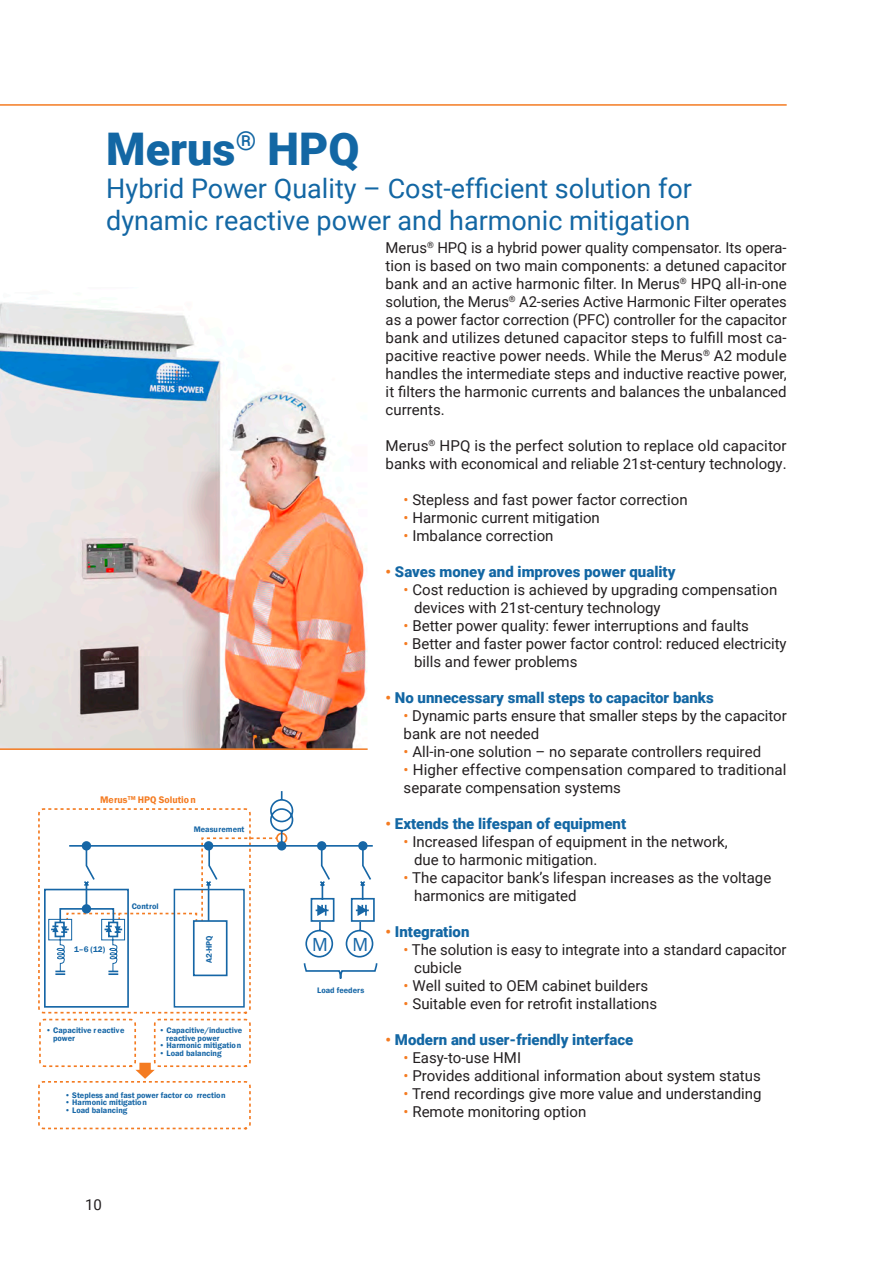
<style>
.page{position:relative;width:893px;height:1263px;background:#fff}
.page>*{position:absolute;margin:0;border:0;box-sizing:border-box;transform-origin:0 0}
.Otsikko_rivi_1{font:900 45px "Roboto";color:#1367a4}
.Otsikko_rivi_2{font:27px/32.4px "Roboto";color:#1367a4}
.t1{font:19.35px "Franklin Gothic";color:#1666a6}
.Sisennetty_leipis{font:15px/18px "Roboto";color:#231f20}
.Leipis{font:15px/18px "Roboto";color:#231f20;text-align:justify}
.Sisennetty_väliotsik{font:900 15px "Roboto";color:#1367a4}
.t2{font:600 9.9px "Franklin Gothic";color:#f47b21}
.t3{font:600 8.25px/7.6px "Franklin Gothic";color:#1666a6}
.s1{color:#f47b21}
</style>
<div class="page">
<img style="left:0;top:302px;width:368px;height:446px">
<svg style="left:38px;top:807px;width:340px;height:323px"></svg>
<hr style="left:0;top:104px;width:787px;height:2px;background:#f47b21">
<hr style="left:0;top:748px;width:368px;height:2px;background:#f47b21">
<p class="Otsikko_rivi_1" style="left:106px;top:118px;width:255px">Merus<sup>®</sup> HPQ</p>
<p class="Otsikko_rivi_2" style="left:106px;top:171px;width:587px">Hybrid Power Quality – Cost-efficient solution for dynamic reactive power and harmonic mitigation</p>
<p class="t2" style="left:100px;top:794px;width:97px">Merus<sup>TM</sup> HPQ Solutio n</p>
<p class="t3" style="left:194px;top:826px;width:52px">Measurement</p>
<p class="t3" style="left:74px;top:945px;width:33px">1–6 (12)</p>
<p class="t3" style="left:132px;top:902px;width:29px">Control</p>
<p class="t3" style="left:206px;top:963px;width:29px;rotate:-90deg">A2-HPQ</p>
<p class="t3" style="left:53px;top:1026px;width:73px;text-indent:-7px">• Capacitive r eactive power</p>
<p class="t3" style="left:166px;top:1026px;width:77px;text-indent:-7px">• Capacitive/inductive reactive power</p>
<p class="t3" style="left:159px;top:1042px;width:84px">• Harmonic mitigation</p>
<p class="t3" style="left:159px;top:1049px;width:64px">• Load balancing</p>
<p class="t3" style="left:65px;top:1091px;width:162px">• Stepless and fast power factor co rrection</p>
<p class="t3" style="left:65px;top:1099px;width:84px">• Harmonic mitigation</p>
<p class="t3" style="left:65px;top:1107px;width:64px">• Load balancing</p>
<p class="Leipis" style="left:85px;top:1195px;width:18px">10</p>
<p class="t1" style="left:312px;top:932px;width:17px">M</p>
<p class="t1" style="left:353px;top:932px;width:17px">M</p>
<p class="t3" style="left:317px;top:987px;width:48px">Load feeders</p>
<p class="Leipis" style="left:386px;top:238px;width:403px">Merus<sup>®</sup> HPQ is a hybrid power quality compensator. Its opera&shy;tion is based on two main components: a detuned capacitor bank and an active harmonic filter. In Merus<sup>®</sup> HPQ all-in-one solution, the Merus<sup>®</sup> A2-series Active Harmonic Filter operates as a power factor correction (PFC) controller for the capacitor bank and utilizes detuned capacitor steps to fulfill most ca&shy;pacitive reactive power needs. While the Merus<sup>®</sup> A2 module handles the intermediate steps and inductive reactive power, it filters the harmonic currents and balances the unbalanced currents.</p>
<p class="Leipis" style="left:386px;top:436px;width:403px">Merus<sup>®</sup> HPQ is the perfect solution to replace old capacitor banks with economical and reliable 21st-century technology.</p>
<p class="Sisennetty_leipis" style="left:404px;top:490px;width:286px"><span class="s1">•</span> Stepless and fast power factor correction</p>
<p class="Sisennetty_leipis" style="left:404px;top:508px;width:198px"><span class="s1">•</span> Harmonic current mitigation</p>
<p class="Sisennetty_leipis" style="left:404px;top:526px;width:151px"><span class="s1">•</span> Imbalance correction</p>
<p class="Sisennetty_väliotsik" style="left:386px;top:561px;width:291px"><span class="s1">•</span> Saves money and improves power quality</p>
<p class="Sisennetty_leipis" style="left:414px;top:580px;width:365px;text-indent:-10px"><span class="s1">•</span> Cost reduction is achieved by upgrading compensation devices with 21st-century technology</p>
<p class="Sisennetty_leipis" style="left:404px;top:616px;width:347px"><span class="s1">•</span> Better power quality: fewer interruptions and faults</p>
<p class="Sisennetty_leipis" style="left:404px;top:634px;width:384px"><span class="s1">•</span> Better and faster power factor control: reduced electricity</p>
<p class="Sisennetty_leipis" style="left:414px;top:652px;width:165px">bills and fewer problems</p>
<p class="Sisennetty_väliotsik" style="left:386px;top:687px;width:330px"><span class="s1">•</span> No unnecessary small steps to capacitor banks</p>
<p class="Sisennetty_leipis" style="left:404px;top:706px;width:385px"><span class="s1">•</span> Dynamic parts ensure that smaller steps by the capacitor bank are not needed</p>
<p class="Sisennetty_leipis" style="left:404px;top:742px;width:359px"><span class="s1">•</span> All-in-one solution – no separate controllers required</p>
<p class="Sisennetty_leipis" style="left:404px;top:760px;width:384px"><span class="s1">•</span> Higher effective compensation compared to traditional separate compensation systems</p>
<p class="Sisennetty_väliotsik" style="left:386px;top:813px;width:242px"><span class="s1">•</span> Extends the lifespan of equipment</p>
<p class="Sisennetty_leipis" style="left:404px;top:832px;width:326px"><span class="s1">•</span> Increased lifespan of equipment in the network,</p>
<p class="Sisennetty_leipis" style="left:414px;top:850px;width:185px">due to harmonic mitigation.</p>
<p class="Sisennetty_leipis" style="left:404px;top:868px;width:369px"><span class="s1">•</span> The capacitor bank’s lifespan increases as the voltage</p>
<p class="Sisennetty_leipis" style="left:414px;top:886px;width:164px">harmonics are mitigated</p>
<p class="Sisennetty_väliotsik" style="left:386px;top:921px;width:85px"><span class="s1">•</span> Integration</p>
<p class="Sisennetty_leipis" style="left:404px;top:940px;width:384px"><span class="s1">•</span> The solution is easy to integrate into a standard capacitor</p>
<p class="Sisennetty_leipis" style="left:414px;top:958px;width:49px">cubicle</p>
<p class="Sisennetty_leipis" style="left:404px;top:976px;width:246px"><span class="s1">•</span> Well suited to OEM cabinet builders</p>
<p class="Sisennetty_leipis" style="left:404px;top:994px;width:255px"><span class="s1">•</span> Suitable even for retrofit installations</p>
<p class="Sisennetty_väliotsik" style="left:386px;top:1029px;width:249px"><span class="s1">•</span> Modern and user-friendly interface</p>
<p class="Sisennetty_leipis" style="left:404px;top:1048px;width:119px"><span class="s1">•</span> Easy-to-use HMI</p>
<p class="Sisennetty_leipis" style="left:404px;top:1066px;width:359px"><span class="s1">•</span> Provides additional information about system status</p>
<p class="Sisennetty_leipis" style="left:404px;top:1084px;width:359px"><span class="s1">•</span> Trend recordings give more value and understanding</p>
<p class="Sisennetty_leipis" style="left:404px;top:1102px;width:184px"><span class="s1">•</span> Remote monitoring option</p>
</div>
